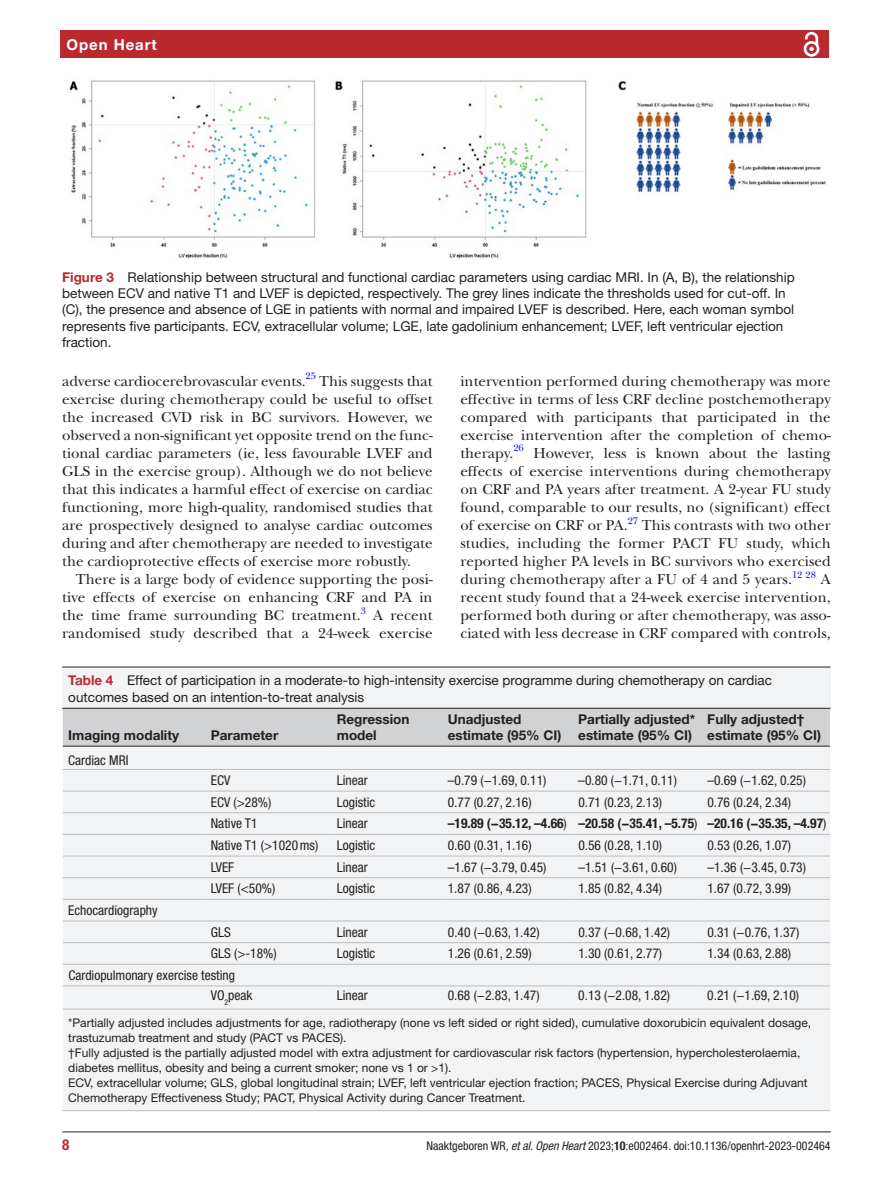
<style>
.page{position:relative;width:893px;height:1191px;background:#fff}
.page>*{position:absolute;margin:0;border:0;box-sizing:border-box;transform-origin:0 0}
.t1{font:15px/18px "New Baskerville";letter-spacing:.005em;color:#231f20;text-align:justify}
.t2{font:700 15px "Helvetica Neue LT Std";letter-spacing:.065em;color:#fff}
.t3{font:700 condensed 15px "Helvetica Neue LT Std";color:#b9292e}
.t4{font:condensed 13.5px/20.1px "Helvetica Neue LT Std";color:#231f20}
.t5{font:13.5px/16.2px "Helvetica Neue LT Std";color:#231f20}
.t6{font:700 13.5px/16.2px "Helvetica Neue LT Std";color:#231f20}
.t7{font:700 condensed 13.5px "Helvetica Neue LT Std";color:#231f20}
.t8{font:12px/15px "Helvetica Neue LT Std";color:#231f20}
.t9{font:condensed 12px "Helvetica Neue LT Std";color:#231f20}
.t10{font:9.9px "New Baskerville";letter-spacing:.005em;color:#00f}
.s1{font-weight:700;color:#b9292e}
.s2{font-weight:400}
.s3{font-style:italic}
.s4{font-weight:700}
</style>
<div class="page">
<div style="left:61px;top:31px;width:768px;height:27px;background:#b9292e"></div>
<hr style="left:62px;top:1131px;width:769px;height:1px;background:#231f20">
<svg style="left:803px;top:31px;width:17px;height:26px"></svg>
<img style="left:69px;top:80px;width:757px;height:179px">
<div style="left:62px;top:667px;width:768px;height:443px;background:#f2f3f4"></div>
<hr style="left:62px;top:666px;width:768px;height:1px;background:#231f20">
<hr style="left:62px;top:1110px;width:143px;height:1px;background:#bcbdc0">
<hr style="left:205px;top:1110px;width:126px;height:1px;background:#bcbdc0">
<hr style="left:331px;top:1110px;width:111px;height:1px;background:#bcbdc0">
<hr style="left:442px;top:1110px;width:130px;height:1px;background:#bcbdc0">
<hr style="left:572px;top:1110px;width:129px;height:1px;background:#bcbdc0">
<hr style="left:701px;top:1110px;width:129px;height:1px;background:#bcbdc0">
<hr style="left:62px;top:1009px;width:1px;height:101px;background:#fff">
<svg style="left:62px;top:708px;width:769px;height:301px"></svg>
<p class="t2" style="left:66px;top:35px;width:92px">Open Heart</p>
<p class="t5" style="left:62px;top:269px;width:734px"><span class="s1">Figure 3</span> Relationship between structural and functional cardiac parameters using cardiac MRI. In (A, B), the relationship between ECV and native T1 and LVEF is depicted, respectively. The grey lines indicate the thresholds used for cut-off. In (C), the presence and absence of LGE in patients with normal and impaired LVEF is described. Here, each woman symbol represents five participants. ECV, extracellular volume; LGE, late gadolinium enhancement; LVEF, left ventricular ejection fraction.</p>
<p class="t1" style="left:62px;top:372px;width:245px">adverse cardiocerebrovascular events.</p>
<p class="t10" style="left:306px;top:370px;width:12px">25</p>
<p class="t1" style="left:62px;top:372px;width:372px;text-indent:257px">This suggests that exercise during chemotherapy could be useful to offset the increased CVD risk in BC survivors. However, we observed a non-significant yet opposite trend on the func&shy;tional cardiac parameters (ie, less favourable LVEF and GLS in the exercise group). Although we do not believe that this indicates a harmful effect of exercise on cardiac functioning, more high-quality, randomised studies that are prospectively designed to analyse cardiac outcomes during and after chemotherapy are needed to investigate the cardioprotective effects of exercise more robustly.</p>
<p class="t1" style="left:62px;top:570px;width:372px;text-indent:14px">There is a large body of evidence supporting the posi&shy;tive effects of exercise on enhancing CRF and PA in the time frame surrounding BC treatment.<sup>3</sup></p>
<p class="t1" style="left:62px;top:606px;width:372px;text-align:right">A recent<br>randomised study described that a 24-week exercise</p>
<p class="t1" style="left:460px;top:372px;width:372px">intervention performed during chemotherapy was more effective in terms of less CRF decline postchemotherapy compared with participants that participated in the exercise intervention after the completion of chemo&shy;therapy.</p>
<p class="t10" style="left:513px;top:442px;width:12px">26</p>
<p class="t1" style="left:460px;top:444px;width:372px;text-indent:73px">However, less is known about the lasting effects of exercise interventions during chemotherapy on CRF and PA years after treatment. A 2-year FU study found, comparable to our results, no (significant) effect of exercise on CRF or PA.</p>
<p class="t10" style="left:628px;top:514px;width:12px">27</p>
<p class="t1" style="left:460px;top:516px;width:372px;text-indent:181px">This contrasts with two other studies, including the former PACT FU study, which reported higher PA levels in BC survivors who exercised during chemotherapy after a FU of 4 and 5 years.</p>
<p class="t10" style="left:792px;top:568px;width:25px">12 28</p>
<p class="t1" style="left:460px;top:570px;width:372px;text-indent:360px">A recent study found that a 24-week exercise intervention, performed both during or after chemotherapy, was asso&shy;ciated with less decrease in CRF compared with controls,</p>
<p class="t5" style="left:68px;top:672px;width:705px"><span class="s1">Table 4</span> Effect of participation in a moderate-to high-intensity exercise programme during chemotherapy on cardiac outcomes based on an intention-to-treat analysis</p>
<p class="t6" style="left:68px;top:727px;width:112px">Imaging modality</p>
<p class="t6" style="left:211px;top:727px;width:69px">Parameter</p>
<p class="t6" style="left:337px;top:710px;width:74px">Regression model</p>
<p class="t6" style="left:448px;top:710px;width:115px">Unadjusted estimate (95% CI)</p>
<p class="t6" style="left:578px;top:710px;width:118px">Partially adjusted* estimate (95% CI)</p>
<p class="t6" style="left:707px;top:710px;width:115px">Fully adjusted† estimate (95% CI)</p>
<p class="t4" style="left:68px;top:750px;width:62px">Cardiac MRI</p>
<p class="t4" style="left:68px;top:900px;width:91px">Echocardiography</p>
<p class="t4" style="left:211px;top:770px;width:21px">ECV</p>
<p class="t4" style="left:337px;top:770px;width:32px">Linear</p>
<p class="t4" style="left:448px;top:770px;width:100px">–0.79 (−1.69, 0.11)</p>
<p class="t4" style="left:578px;top:770px;width:100px">–0.80 (−1.71, 0.11)</p>
<p class="t4" style="left:707px;top:770px;width:100px">–0.69 (−1.62, 0.25)</p>
<p class="t4" style="left:211px;top:792px;width:62px">ECV (&gt;28%)</p>
<p class="t4" style="left:337px;top:792px;width:40px">Logistic</p>
<p class="t4" style="left:448px;top:792px;width:85px">0.77 (0.27, 2.16)</p>
<p class="t4" style="left:578px;top:792px;width:85px">0.71 (0.23, 2.13)</p>
<p class="t4" style="left:707px;top:792px;width:85px">0.76 (0.24, 2.34)</p>
<p class="t4" style="left:211px;top:813px;width:48px">Native T1</p>
<p class="t4" style="left:337px;top:813px;width:32px">Linear</p>
<p class="t7" style="left:448px;top:815px;width:380px">–19.89 (−35.12, –4.66<span class="s2">)</span> –20.58 (−35.41, –5.75<span class="s2">)</span> –20.16 (−35.35, –4.97<span class="s2">)</span></p>
<p class="t4" style="left:211px;top:835px;width:109px">Native T1 (&gt;1020ms)</p>
<p class="t4" style="left:337px;top:835px;width:40px">Logistic</p>
<p class="t4" style="left:448px;top:835px;width:85px">0.60 (0.31, 1.16)</p>
<p class="t4" style="left:578px;top:835px;width:85px">0.56 (0.28, 1.10)</p>
<p class="t4" style="left:707px;top:835px;width:85px">0.53 (0.26, 1.07)</p>
<p class="t4" style="left:211px;top:856px;width:25px">LVEF</p>
<p class="t4" style="left:337px;top:856px;width:32px">Linear</p>
<p class="t4" style="left:448px;top:856px;width:100px">–1.67 (−3.79, 0.45)</p>
<p class="t4" style="left:578px;top:856px;width:100px">–1.51 (−3.61, 0.60)</p>
<p class="t4" style="left:707px;top:856px;width:100px">–1.36 (−3.45, 0.73)</p>
<p class="t4" style="left:211px;top:878px;width:66px">LVEF (&lt;50%)</p>
<p class="t4" style="left:337px;top:878px;width:40px">Logistic</p>
<p class="t4" style="left:448px;top:878px;width:85px">1.87 (0.86, 4.23)</p>
<p class="t4" style="left:578px;top:878px;width:85px">1.85 (0.82, 4.34)</p>
<p class="t4" style="left:707px;top:878px;width:85px">1.67 (0.72, 3.99)</p>
<p class="t4" style="left:211px;top:921px;width:21px">GLS</p>
<p class="t4" style="left:337px;top:921px;width:32px">Linear</p>
<p class="t4" style="left:448px;top:921px;width:93px">0.40 (−0.63, 1.42)</p>
<p class="t4" style="left:578px;top:921px;width:93px">0.37 (−0.68, 1.42)</p>
<p class="t4" style="left:707px;top:921px;width:93px">0.31 (−0.76, 1.37)</p>
<p class="t4" style="left:211px;top:943px;width:67px">GLS (&gt;-18%)</p>
<p class="t4" style="left:337px;top:943px;width:40px">Logistic</p>
<p class="t4" style="left:448px;top:943px;width:85px">1.26 (0.61, 2.59)</p>
<p class="t4" style="left:578px;top:943px;width:85px">1.30 (0.61, 2.77)</p>
<p class="t4" style="left:707px;top:943px;width:85px">1.34 (0.63, 2.88)</p>
<p class="t4" style="left:211px;top:965px;width:43px;text-indent:-143px">Cardiopulmonary exercise testing<br>VO<sub>2</sub>peak</p>
<p class="t4" style="left:337px;top:985px;width:32px">Linear</p>
<p class="t4" style="left:448px;top:985px;width:93px">0.68 (−2.83, 1.47)</p>
<p class="t4" style="left:578px;top:985px;width:93px">0.13 (−2.08, 1.82)</p>
<p class="t4" style="left:707px;top:985px;width:93px">0.21 (−1.69, 2.10)</p>
<p class="t8" style="left:68px;top:1014px;width:744px">*Partially adjusted includes adjustments for age, radiotherapy (none vs left sided or right sided), cumulative doxorubicin equivalent dosage, trastuzumab treatment and study (PACT vs PACES).<br>†Fully adjusted is the partially adjusted model with extra adjustment for cardiovascular risk factors (hypertension, hypercholesterolaemia, diabetes mellitus, obesity and being a current smoker; none vs 1 or &gt;1).<br>ECV, extracellular volume; GLS, global longitudinal strain; LVEF, left ventricular ejection fraction; PACES, Physical Exercise during Adjuvant Chemotherapy Effectiveness Study; PACT, Physical Activity during Cancer Treatment.</p>
<p class="t3" style="left:62px;top:1135px;width:9px">8</p>
<p class="t9" style="left:426px;top:1139px;width:406px">Naaktgeboren WR<span class="s3">, et al. Open Heart</span> 2023;<span class="s4">10</span>:e002464. doi:10.1136/openhrt-2023-002464</p>
</div>
